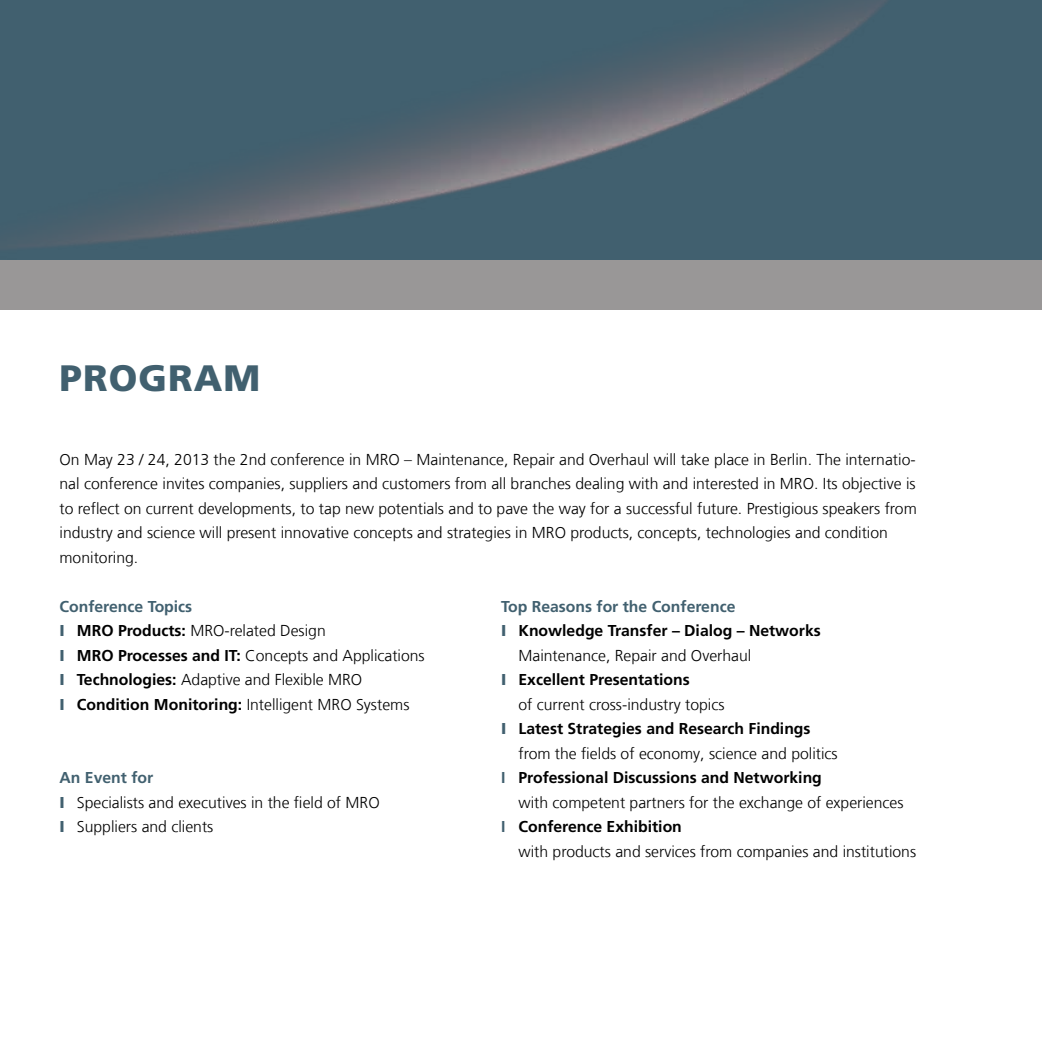
<style>
.page{position:relative;width:1042px;height:1042px;background:#fff}
.page>*{position:absolute;margin:0;border:0;box-sizing:border-box;transform-origin:0 0}
.t1{font:900 36.75px "Frutiger LT Com";letter-spacing:.03em;color:#41606f}
.t2{font:300 15.75px/24.5px "Frutiger LT Com";color:#000}
.t3{font:700 15.75px "Frutiger LT Com";color:#000}
.t4{font:700 15.75px "Frutiger LT Com";color:#41606f}
.s1{font-weight:900;color:#41606f}
.s2{color:#41606f}
.s3{font-weight:700;color:#41606f}
.s4{font-weight:700}
</style>
<div class="page">
<div style="left:0;top:0;width:1042px;height:279px;background:#41606f"></div>
<img style="left:8px;top:0;width:879px;height:247px">
<div style="left:0;top:260px;width:1042px;height:49px;background:#999797"></div>
<h1 class="t1" style="left:60px;top:356px;width:198px">PROGRAM</h1>
<p class="t2" style="left:60px;top:447px;width:859px">On May 23 / 24, 2013 the 2nd conference in M RO – Maintenance, Repair and Overhaul will take place in Berlin. The internatio&shy;nal conference invites companies, suppliers and customers from all branches dealing with and interested in M RO. Its objective is to reflect on current developments, to tap new potentials and to pave the way for a successful future. Prestigious speakers from industry and science will present innovative concepts and strategies in M RO products, concepts, technologies and condition monitoring.</p>
<p class="t4" style="left:501px;top:597px;width:236px">Top Reasons for the Conference</p>
<p class="t3" style="left:501px;top:621px;width:321px"><span class="s1">I</span> Knowledge Transfer – Dialog – Networks</p>
<p class="t2" style="left:518px;top:643px;width:234px">Maintenance, Repair and Overhaul</p>
<p class="t3" style="left:501px;top:670px;width:190px"><span class="s1">I</span> Excellent Presentations</p>
<p class="t2" style="left:518px;top:692px;width:207px">of current cross-industry topics</p>
<p class="t3" style="left:501px;top:719px;width:311px"><span class="s1">I</span> Latest Strategies and Research Findings</p>
<p class="t2" style="left:518px;top:741px;width:321px">from the fields of economy, science and politics</p>
<p class="t3" style="left:501px;top:768px;width:322px"><span class="s2">I</span> Professional Discussions and Networking</p>
<p class="t2" style="left:518px;top:790px;width:387px">with competent partners for the exchange of experiences</p>
<p class="t3" style="left:501px;top:817px;width:182px"><span class="s2">I</span> Conference Exhibition</p>
<p class="t2" style="left:518px;top:839px;width:399px">with products and services from companies and institutions</p>
<p class="t2" style="left:60px;top:594px;width:367px"><span class="s3">Conference Topics<br></span><span class="s1">I</span> <span class="s4">MRO Products:</span> M RO-related Design<br><span class="s1">I</span> <span class="s4">MRO Processes and IT:</span> Concepts and Applications <span class="s1">I</span> <span class="s4">Technologies:</span> Adaptive and Flexible M RO<br><span class="s1">I</span> <span class="s4">Condition Monitoring:</span> Intelligent M RO Systems</p>
<p class="t2" style="left:60px;top:765px;width:322px"><span class="s3">An Event for<br></span><span class="s1">I</span> Specialists and executives in the field of MRO<br><span class="s1">I</span> Suppliers and clients</p>
</div>
